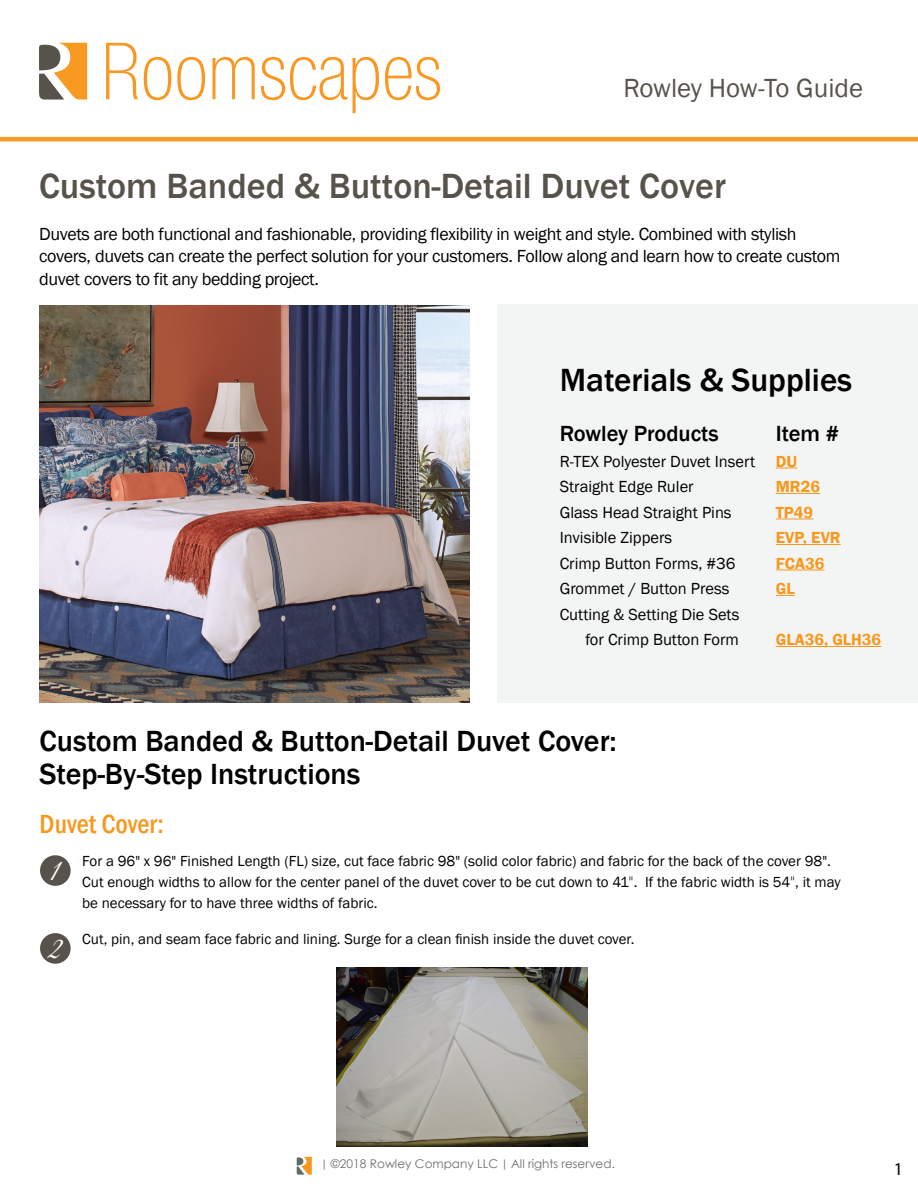
<style>
.page{position:relative;width:918px;height:1188px;background:#fff}
.page>*{position:absolute;margin:0;border:0;box-sizing:border-box;transform-origin:0 0}
.t1{font:500 36px "Franklin Gothic";color:#57534b}
.t2{font:500 33px "Franklin Gothic";color:#000}
.t3{font:31.95px "Great Vibes";color:#fff}
.t4{font:500 30px/33px "Franklin Gothic";color:#000}
.t5{font:27px "Franklin Gothic";color:#57534b}
.t6{font:500 condensed 27px "Franklin Gothic";color:#f8971d}
.t7{font:500 22.5px "Franklin Gothic";color:#000}
.t8{font:18px/22.5px "Franklin Gothic";letter-spacing:-.02em;color:#000}
.t9{font:18px "Myriad Pro";color:#000}
.t10{font:16.5px/25.5px "Franklin Gothic";color:#000}
.t11{font:600 16.5px "Franklin Gothic";color:#f8971d}
.t12{font:15px/21px "Franklin Gothic";color:#000}
.t13{font:12px "Century Gothic";color:#6d6e71}
.s1{font-weight:600;color:#f8971d}
.s2{font-family:"Nexa";font-weight:300}
.s3{font-family:"Tw Cen"}
</style>
<div class="page">
<hr style="left:0;top:137px;width:918px;height:4px;background:#f89921">
<svg style="left:297px;top:1157px;width:15px;height:18px"></svg>
<svg style="left:106px;top:43px;width:32px;height:56px"></svg>
<svg style="left:144px;top:57px;width:27px;height:43px"></svg>
<svg style="left:177px;top:57px;width:28px;height:43px"></svg>
<svg style="left:213px;top:57px;width:42px;height:42px"></svg>
<svg style="left:261px;top:57px;width:118px;height:56px"></svg>
<svg style="left:385px;top:57px;width:55px;height:43px"></svg>
<svg style="left:39px;top:43px;width:48px;height:57px"></svg>
<div style="left:40px;top:855px;width:31px;height:31px;background:#57534b;border-radius:50%"></div>
<div style="left:40px;top:933px;width:31px;height:31px;background:#57534b;border-radius:50%"></div>
<img style="left:337px;top:968px;width:250px;height:178px">
<div style="left:498px;top:304px;width:420px;height:399px;background:#f3f4f4"></div>
<svg style="left:776px;top:468px;width:21px;height:1px"></svg>
<hr style="left:776px;top:493px;width:44px;height:1px;background:#f8971d">
<hr style="left:776px;top:519px;width:37px;height:1px;background:#f8971d">
<hr style="left:776px;top:544px;width:65px;height:1px;background:#f8971d">
<hr style="left:776px;top:570px;width:49px;height:1px;background:#f8971d">
<svg style="left:776px;top:595px;width:19px;height:1px"></svg>
<hr style="left:776px;top:646px;width:105px;height:1px;background:#f8971d">
<img style="left:39px;top:305px;width:430px;height:398px">
<h3 class="t5" style="left:623px;top:71px;width:241px">Rowley How-To Guide</h3>
<h1 class="t1" style="left:39px;top:163px;width:688px">Custom Banded &amp; Button-Detail Duvet Cover</h1>
<p class="t8" style="left:39px;top:223px;width:803px">Duvets are both functional and fashionable, providing flexibility in weight and style. Combined with stylish covers, duvets can create the perfect solution for your customers. Follow along and learn how to create custom duvet covers to fit any bedding project.</p>
<h2 class="t2" style="left:560px;top:359px;width:294px">Materials &amp; Supplies</h2>
<h3 class="t7" style="left:560px;top:420px;width:160px">Rowley Products</h3>
<h3 class="t7" style="left:776px;top:420px;width:65px">Item #</h3>
<p class="t10" style="left:560px;top:449px;width:239px">R-TEX Polyester Duvet Insert <span class="s1">DU<br></span>Straight Edge Ruler</p>
<p class="t11" style="left:776px;top:477px;width:46px">MR26</p>
<p class="t10" style="left:560px;top:500px;width:173px">Glass Head Straight Pins</p>
<p class="t11" style="left:776px;top:502px;width:39px">TP49</p>
<p class="t10" style="left:560px;top:525px;width:114px">Invisible Zippers</p>
<p class="t11" style="left:776px;top:528px;width:66px">EVP, EVR</p>
<p class="t10" style="left:560px;top:551px;width:177px">Crimp Button Forms, #36</p>
<p class="t11" style="left:776px;top:553px;width:50px">FCA36</p>
<p class="t10" style="left:560px;top:576px;width:171px">Grommet / Button Press</p>
<p class="t11" style="left:776px;top:579px;width:20px">GL</p>
<p class="t10" style="left:560px;top:602px;width:181px;text-align:right">Cutting &amp; Setting Die Sets for Crimp Button Form</p>
<p class="t11" style="left:776px;top:630px;width:107px">GLA36, GLH36</p>
<h3 class="t4" style="left:40px;top:725px;width:579px">Custom Banded &amp; Button-Detail Duvet Cover:<br>Step-By-Step Instructions</h3>
<h3 class="t6" style="left:40px;top:807px;width:126px">Duvet Cover:</h3>
<p class="t12" style="left:82px;top:851px;width:760px">For a 96" x 96" Finished Length (FL) size, cut face fabric 98" (solid color fabric) and fabric for the back of the cover 98".<br>Cut enough widths to allow for the center panel of the duvet cover to be cut down to 41<span class="s2">"</span>. If the fabric width is 54<span class="s2">"</span>, it may be necessary for to have three widths of fabric.</p>
<p class="t12" style="left:82px;top:929px;width:554px">Cut, pin, and seam face fabric and lining. Surge for a clean finish inside the duvet cover.</p>
<h3 class="t3" style="left:49px;top:853px;width:14px">1</h3>
<h3 class="t3" style="left:47px;top:931px;width:17px">2</h3>
<p class="t13" style="left:321px;top:1155px;width:295px"><span class="s3">|</span> ©2018 Rowley Company LLC <span class="s3">|</span> All rights reserved.</p>
<p class="t9" style="left:894px;top:1158px;width:11px">1</p>
</div>
